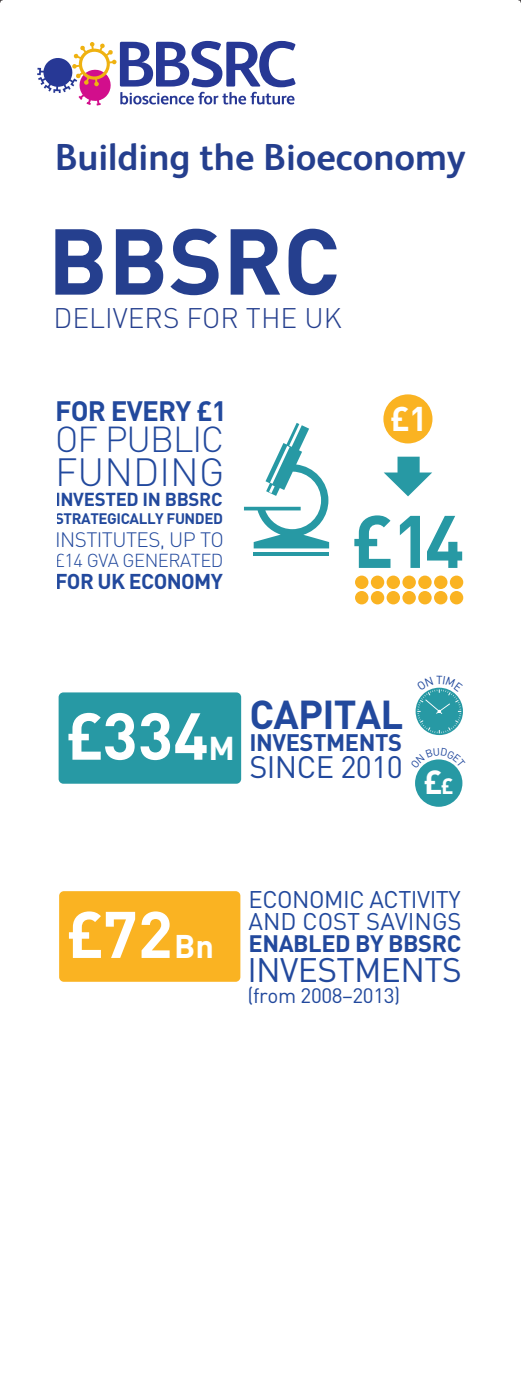
<style>
.page{position:relative;width:521px;height:1394px;background:#fff}
.page>*{position:absolute;margin:0;border:0;box-sizing:border-box;transform-origin:0 0}
.t1{font:700 91.88px "DIN";color:#253f8e}
.t2{font:700 73.15px "DIN";color:#2799a4}
.t3{font:700 65.27px "DIN";color:#fff}
.t4{font:700 64.75px "DIN";color:#fff}
.t5{font:700 39.9px "DIN";letter-spacing:-.02em;color:#22499d}
.t6{font:300 38.85px "DIN";color:#22499d}
.t7{font:700 37.62px "FS Albert";color:#253f8e}
.t8{font:300 35.7px "DIN";letter-spacing:-.03em;color:#22499d}
.t9{font:700 33.86px "DIN";color:#fff}
.t10{font:33.6px "DIN";letter-spacing:-.02em;color:#22499d}
.t11{font:700 33.07px "DIN";color:#fff}
.t12{font:30.62px "DIN";letter-spacing:-.02em;color:#22499d}
.t13{font:300 28px "DIN";color:#253f8e}
.t14{font:700 27.74px "DIN";letter-spacing:-.03em;color:#22499d}
.t15{font:23.8px "DIN";letter-spacing:-.02em;color:#22499d}
.t16{font:23.8px "DIN";color:#22499d}
.t17{font:700 23.62px "DIN";letter-spacing:-.02em;color:#22499d}
.t18{font:700 23.54px "DIN";letter-spacing:-.02em;color:#22499d}
.t19{font:700 21.18px "DIN";letter-spacing:-.03em;color:#22499d}
.t20{font:300 20.65px "DIN";letter-spacing:-.03em;color:#22499d}
.t21{font:20.65px "DIN";letter-spacing:-.02em;color:#22499d}
.t22{font:700 18.55px "DIN";letter-spacing:-.015em;color:#22499d}
.t23{font:300 18.55px "DIN";letter-spacing:-.03em;color:#22499d}
.t24{font:700 15.05px "DIN";letter-spacing:-.03em;color:#22499d}
.s1{font-size:32.64px}
.s2{font-size:22.05px}
.s3{font-size:32.38px}
</style>
<div class="page">
<svg style="left:37px;top:41px;width:258px;height:65px"></svg>
<svg style="left:244px;top:423px;width:85px;height:125px"></svg>
<hr style="left:254px;top:552px;width:75px;height:4px;background:#2799a4">
<svg style="left:384px;top:457px;width:48px;height:39px"></svg>
<div style="left:402px;top:576px;width:14px;height:13px;background:#fab322;border-radius:50%"></div>
<div style="left:386px;top:576px;width:14px;height:13px;background:#fab322;border-radius:50%"></div>
<div style="left:371px;top:576px;width:13px;height:13px;background:#fab322;border-radius:50%"></div>
<div style="left:418px;top:576px;width:14px;height:13px;background:#fab322;border-radius:50%"></div>
<div style="left:434px;top:576px;width:13px;height:13px;background:#fab322;border-radius:50%"></div>
<div style="left:450px;top:576px;width:13px;height:13px;background:#fab322;border-radius:50%"></div>
<div style="left:402px;top:591px;width:14px;height:13px;background:#fab322;border-radius:50%"></div>
<div style="left:386px;top:591px;width:14px;height:13px;background:#fab322;border-radius:50%"></div>
<div style="left:371px;top:591px;width:13px;height:13px;background:#fab322;border-radius:50%"></div>
<div style="left:355px;top:576px;width:13px;height:13px;background:#fab322;border-radius:50%"></div>
<div style="left:355px;top:591px;width:13px;height:13px;background:#fab322;border-radius:50%"></div>
<div style="left:418px;top:591px;width:14px;height:13px;background:#fab322;border-radius:50%"></div>
<div style="left:434px;top:591px;width:13px;height:13px;background:#fab322;border-radius:50%"></div>
<div style="left:450px;top:591px;width:13px;height:13px;background:#fab322;border-radius:50%"></div>
<div style="left:383px;top:394px;width:49px;height:49px;background:#fab322;border-radius:50%"></div>
<div style="left:59px;top:692px;width:182px;height:92px;background:#2799a4;border-radius:5px"></div>
<div style="left:415px;top:759px;width:47px;height:48px;background:#2799a4;border-radius:50%"></div>
<div style="left:59px;top:891px;width:181px;height:91px;background:#fab322;border-radius:5px"></div>
<svg style="left:416px;top:687px;width:47px;height:46px"></svg>
<svg style="left:420px;top:759px;width:38px;height:10px"></svg>
<p class="t7" style="left:55px;top:132px;width:412px">Building the Bioeconomy</p>
<h1 class="t1" style="left:48px;top:201px;width:294px">BBSRC</h1>
<p class="t13" style="left:53px;top:301px;width:290px">DELIVERS FOR THE UK</p>
<p class="t14" style="left:55px;top:393px;width:173px">FOR EVERY £1</p>
<p class="t8" style="left:55px;top:417px;width:171px">OF PUBLIC</p>
<p class="t6" style="left:55px;top:448px;width:171px">FUNDING</p>
<p class="t22" style="left:55px;top:487px;width:169px">INVESTED IN BBSRC</p>
<p class="t24" style="left:55px;top:508px;width:169px">STRATEGICALLY FUNDED</p>
<p class="t20" style="left:55px;top:527px;width:170px">INSTITUTES, UP TO</p>
<p class="t23" style="left:55px;top:549px;width:170px">£14 GVA GENERATED</p>
<p class="t19" style="left:55px;top:568px;width:169px">FOR UK ECONOMY</p>
<p class="t9" style="left:390px;top:397px;width:39px">£1</p>
<h2 class="t2" style="left:351px;top:494px;width:114px">£14</h2>
<h3 class="t3" style="left:66px;top:693px;width:171px">£334<span class="s1">M</span></h3>
<p class="t5" style="left:249px;top:688px;width:155px">CAPITAL</p>
<p class="t17" style="left:249px;top:727px;width:154px">INVESTMENTS</p>
<p class="t12" style="left:249px;top:748px;width:155px">SINCE 2010</p>
<p class="t11" style="left:423px;top:760px;width:32px">£<span class="s2">£</span></p>
<p class="t15" style="left:249px;top:885px;width:214px">ECONOMIC ACTIVITY</p>
<p class="t18" style="left:249px;top:928px;width:214px">ENABLED BY BBSRC</p>
<p class="t10" style="left:247px;top:948px;width:216px">INVESTMENTS</p>
<p class="t21" style="left:247px;top:983px;width:154px">(from 2008–2013)</p>
<h3 class="t4" style="left:66px;top:892px;width:149px">£72<span class="s3">Bn</span></h3>
<p class="t16" style="left:249px;top:906px;width:214px">AND COST SAVINGS</p>
</div>
